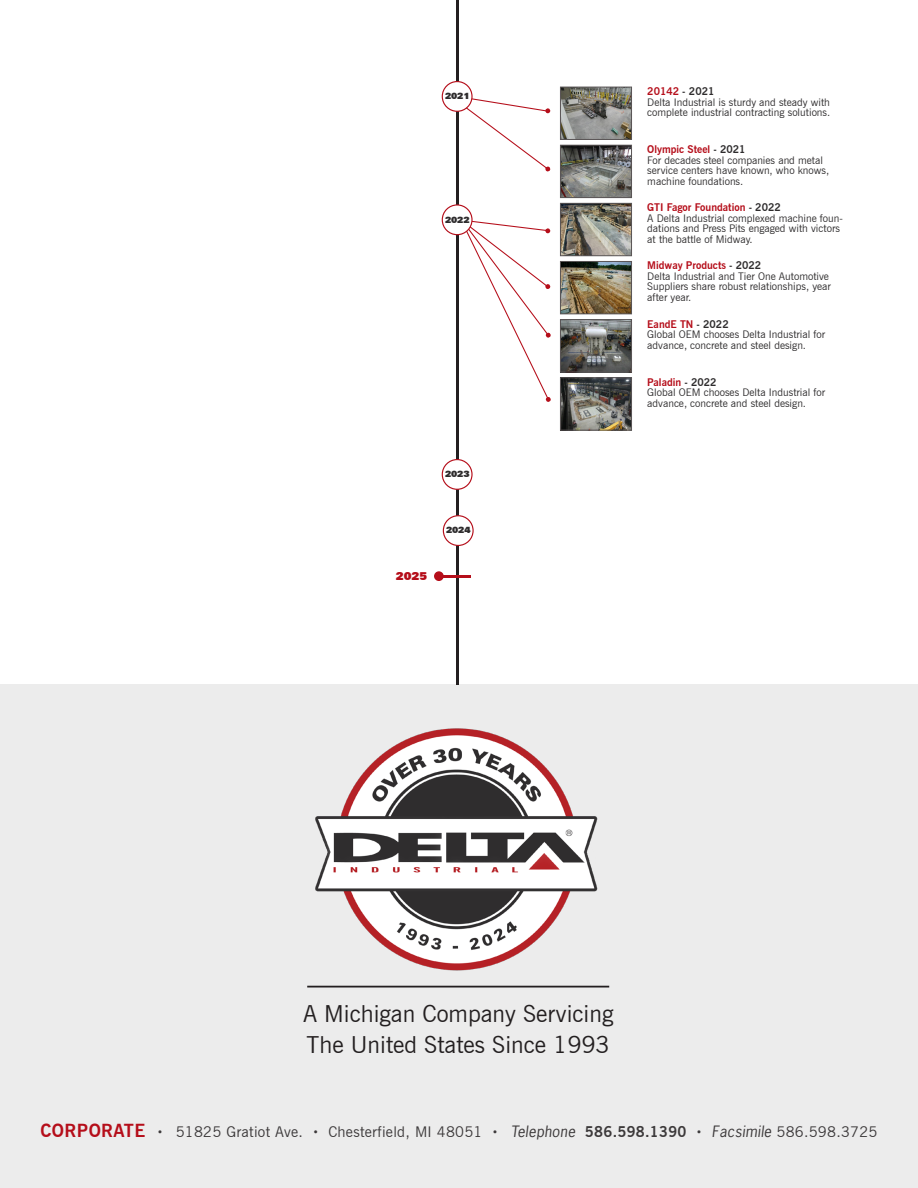
<style>
.page{position:relative;width:918px;height:1188px;background:#fff}
.page>*{position:absolute;margin:0;border:0;box-sizing:border-box;transform-origin:0 0}
.t1{font:23.55px "News Gothic BT";color:#231f20}
.normal_paragraph{font:14.7px "News Gothic BT";letter-spacing:.02em;color:#3c393a}
._3_line_headline{font:900 11.1px "Zurich BT";color:#b50e1a}
.t2{font:10.5px/10.5px "News Gothic BT";color:#2e2c2d}
.t3{font:700 10.5px "News Gothic BT";color:#b50e1a}
._3_line_headline-2{font:900 8.85px "Zurich BT";letter-spacing:-.02em;color:#2e2c2d}
.s1{color:#2e2c2d}
.s2{font-weight:700;font-size:18px;color:#b50e1a}
.s3{font-family:"Zurich BT";font-weight:900;font-stretch:expanded}
.s4{font-family:"News Gothic Std";font-style:italic}
.s5{font-weight:700}
</style>
<div class="page">
<img style="left:562px;top:89px;width:68px;height:49px">
<div style="left:560px;top:87px;width:72px;height:53px;border:1px solid #5a5556"></div>
<img style="left:562px;top:147px;width:68px;height:49px">
<div style="left:560px;top:145px;width:72px;height:53px;border:1px solid #5a5556"></div>
<img style="left:562px;top:205px;width:68px;height:49px">
<div style="left:560px;top:203px;width:72px;height:53px;border:1px solid #5a5556"></div>
<img style="left:562px;top:263px;width:68px;height:49px">
<div style="left:560px;top:261px;width:72px;height:53px;border:1px solid #5a5556"></div>
<img style="left:562px;top:321px;width:68px;height:49px">
<div style="left:560px;top:319px;width:72px;height:53px;border:1px solid #5a5556"></div>
<img style="left:562px;top:379px;width:68px;height:49px">
<div style="left:560px;top:377px;width:72px;height:53px;border:1px solid #5a5556"></div>
<div style="left:0;top:685px;width:918px;height:503px;background:#ececec"></div>
<hr style="left:456px;top:0;width:3px;height:685px;background:#231f20">
<div style="left:443px;top:516px;width:30px;height:29px;background:#fff;border-radius:50%"></div>
<div style="left:443px;top:515px;width:31px;height:31px;border:1px solid #b50e1a;border-radius:50%"></div>
<div style="left:442px;top:82px;width:30px;height:29px;background:#fff;border-radius:50%"></div>
<div style="left:442px;top:81px;width:31px;height:31px;border:1px solid #b50e1a;border-radius:50%"></div>
<svg style="left:457px;top:95px;width:94px;height:77px"></svg>
<svg style="left:465px;top:221px;width:86px;height:181px"></svg>
<div style="left:442px;top:205px;width:30px;height:30px;background:#fff;border-radius:50%"></div>
<div style="left:442px;top:204px;width:31px;height:31px;border:1px solid #b50e1a;border-radius:50%"></div>
<div style="left:442px;top:460px;width:30px;height:29px;background:#fff;border-radius:50%"></div>
<div style="left:442px;top:459px;width:31px;height:31px;border:1px solid #b50e1a;border-radius:50%"></div>
<hr style="left:441px;top:575px;width:30px;height:3px;background:#b50e1a">
<div style="left:434px;top:571px;width:10px;height:10px;background:#b50e1a;border-radius:50%"></div>
<img style="left:315px;top:728px;width:283px;height:243px">
<hr style="left:307px;top:986px;width:302px;height:2px;background:#231f20">
<p class="_3_line_headline-2" style="left:445px;top:91px;width:26px">2021</p>
<p class="_3_line_headline-2" style="left:445px;top:214px;width:26px">2022</p>
<p class="_3_line_headline-2" style="left:445px;top:469px;width:26px">2023</p>
<p class="_3_line_headline" style="left:396px;top:569px;width:33px">2025</p>
<p class="_3_line_headline-2" style="left:446px;top:525px;width:26px">2024</p>
<p class="t3" style="left:647px;top:85px;width:69px">20142 <span class="s1">- 2021</span></p>
<p class="t2" style="left:647px;top:96px;width:185px">Delta Industrial is sturdy and steady with complete industrial contracting solutions.</p>
<p class="t3" style="left:647px;top:143px;width:100px">Olympic Steel <span class="s1">- 2021</span></p>
<p class="t2" style="left:647px;top:155px;width:183px">For decades steel companies and metal service centers have known, who knows, machine foundations.</p>
<p class="t3" style="left:647px;top:201px;width:135px">GTI Fagor Foundation <span class="s1">- 2022</span></p>
<p class="t2" style="left:647px;top:213px;width:197px">A Delta Industrial complexed machine foun&shy;dations and Press Pits engaged with victors at the battle of Midway.</p>
<p class="t3" style="left:647px;top:259px;width:116px">Midway Products <span class="s1">- 2022</span></p>
<p class="t2" style="left:647px;top:271px;width:185px">Delta Industrial and Tier One Automotive<br>Suppliers share robust relationships, year after year.</p>
<p class="t3" style="left:647px;top:317px;width:83px">EandE TN <span class="s1">- 2022</span></p>
<p class="t2" style="left:647px;top:329px;width:179px">Global OEM chooses Delta Industrial for advance, concrete and steel design.</p>
<p class="t3" style="left:647px;top:376px;width:71px">Paladin <span class="s1">- 2022</span></p>
<p class="t2" style="left:647px;top:387px;width:179px">Global OEM chooses Delta Industrial for advance, concrete and steel design.</p>
<p class="t1" style="left:303px;top:999px;width:312px">A Michigan Company Servicing</p>
<p class="t1" style="left:307px;top:1030px;width:305px">The United States Since 1993</p>
<p class="normal_paragraph" style="left:40px;top:1123px;width:838px"><span class="s2">CORPORATE</span> <span class="s3">·</span> 51825 Gratiot Ave. <span class="s3">·</span> Chesterfield, MI 48051 <span class="s3">·</span> <span class="s4">Telephone</span> <span class="s5">586.598.1390</span> <span class="s3">·</span> <span class="s4">Facsimile</span> 586.598.3725</p>
</div>
